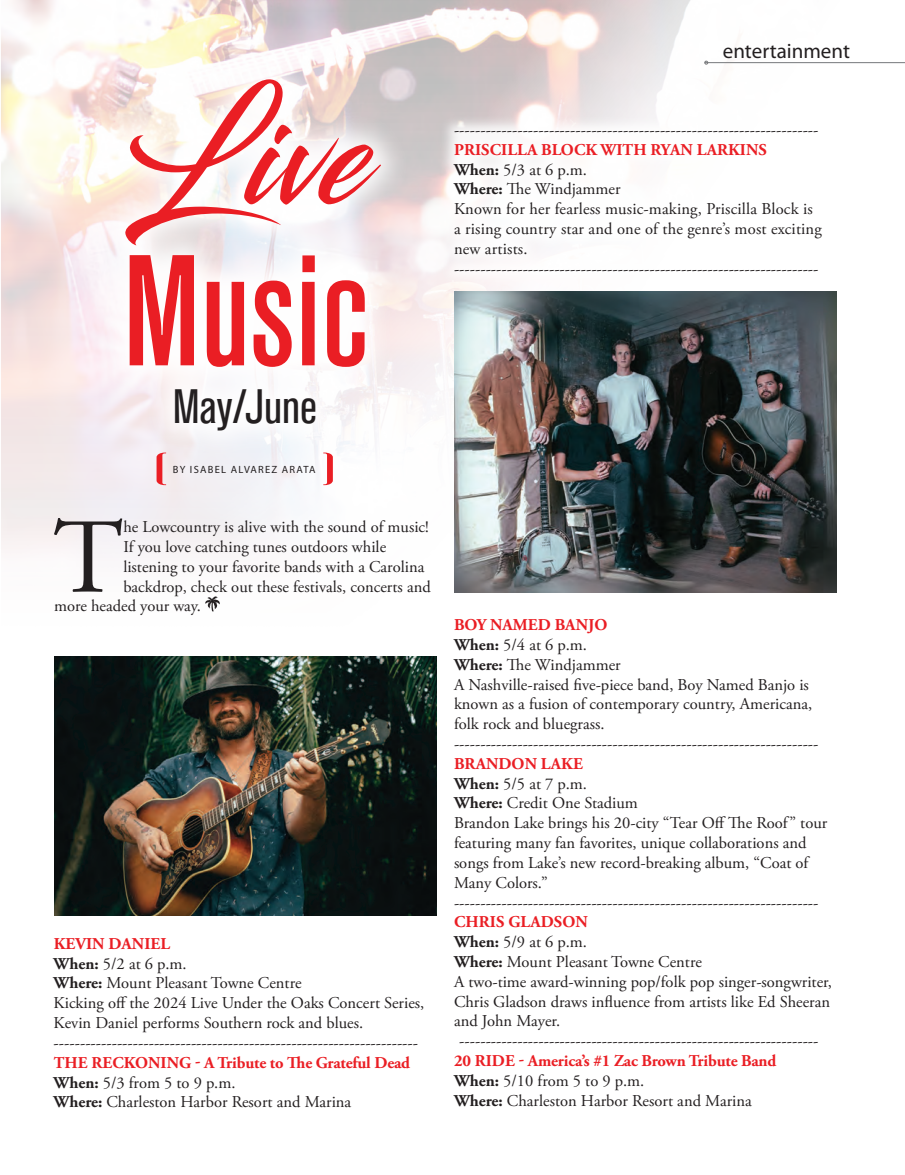
<style>
.page{position:relative;width:905px;height:1175px;background:#fff}
.page>*{position:absolute;margin:0;border:0;box-sizing:border-box;transform-origin:0 0}
.t1{font:500 condensed 156px "Akzidenz Grotesk BE";color:#ea1e24}
.t2{font:148.5px "Blacksword";color:#ea1e24;scale:.91 1}
.t3{font:106.05px "Adobe Garamond Pro";color:#231f20}
.t4{font:condensed 48px "Akzidenz Grotesk BE";color:#231f20}
.t5{font:21px "Myriad Pro";color:#231f20}
.t6{font:16.5px/19.8px "Adobe Garamond Pro";color:#231f20}
.t7{font:700 16.5px "Adobe Garamond Pro";letter-spacing:.005em;color:#ea1e24}
.t8{font:10.5px "Myriad Pro";letter-spacing:.12em;color:#231f20}
.s1{font-weight:700;color:#ea1e24}
.s2{font-weight:700}
</style>
<div class="page">
<img style="left:1px;top:0;width:903px;height:612px">
<div style="left:94px;top:48px;width:318px;height:413px;background:#fff;opacity:.95"></div>
<div style="left:438px;top:115px;width:408px;height:1006px;background:#fff"></div>
<img style="left:54px;top:656px;width:383px;height:259px">
<svg style="left:205px;top:595px;width:15px;height:16px"></svg>
<svg style="left:156px;top:452px;width:10px;height:33px"></svg>
<svg style="left:323px;top:452px;width:10px;height:33px"></svg>
<img style="left:454px;top:291px;width:382px;height:301px">
<hr style="left:704px;top:62px;width:200px;height:1px;background:#76787b">
<h2 class="t2" style="left:121px;top:65px;width:273px">Live</h2>
<h1 class="t1" style="left:123px;top:225px;width:245px">Music</h1>
<h3 class="t4" style="left:173px;top:380px;width:146px">May/June</h3>
<p class="t8" style="left:173px;top:463px;width:144px">BY ISABEL ALVAREZ ARATA</p>
<h3 class="t3" style="left:53px;top:494px;width:72px">T</h3>
<p class="t6" style="left:123px;top:517px;width:307px">he Lowcountry is alive with the sound of music!</p>
<p class="t6" style="left:123px;top:537px;width:264px">If you love catching tunes outdoors while</p>
<p class="t6" style="left:123px;top:557px;width:302px">listening to your favorite bands with a Carolina</p>
<p class="t6" style="left:123px;top:577px;width:309px">backdrop, check out these festivals, concerts and</p>
<p class="t6" style="left:54px;top:597px;width:148px">more headed your way.</p>
<p class="t6" style="left:54px;top:934px;width:372px"><span class="s1">KEVIN DANIEL<br></span><span class="s2">When:</span> 5/2 at 6 p.m.<br><span class="s2">Where:</span> Mount Pleasant Towne Centre<br>Kicking off the 2024 Live Under the Oaks Concert Series, Kevin Daniel performs Southern rock and blues. ---------------------------------------------------------------------</p>
<p class="t6" style="left:54px;top:1053px;width:358px"><span class="s1">THE RECKONING - A Tribute to The Grateful Dead<br></span><span class="s2">When:</span> 5/3 from 5 to 9 p.m.<br><span class="s2">Where:</span> Charleston Harbor Resort and Marina</p>
<p class="t5" style="left:722px;top:39px;width:129px">entertainment</p>
<p class="t6" style="left:454px;top:120px;width:366px">---------------------------------------------------------------------</p>
<p class="t6" style="left:454px;top:140px;width:369px"><span class="s1">PRISCILLA BLOCK WITH RYAN LARKINS<br></span><span class="s2">When:</span> 5/3 at 6 p.m.<br><span class="s2">Where:</span> The Windjammer<br>Known for her fearless music-making, Priscilla Block is a rising country star and one of the genre’s most exciting new artists. ---------------------------------------------------------------------</p>
<p class="t6" style="left:454px;top:615px;width:366px"><span class="s1">BOY NAMED BANJO<br></span><span class="s2">When:</span> 5/4 at 6 p.m.<br><span class="s2">Where:</span> The Windjammer<br>A Nashville-raised five-piece band, Boy Named Banjo is known as a fusion of contemporary country, Americana, folk rock and bluegrass. ---------------------------------------------------------------------</p>
<p class="t6" style="left:454px;top:754px;width:375px"><span class="s1">BRANDON LAKE<br></span><span class="s2">When:</span> 5/5 at 7 p.m.<br><span class="s2">Where:</span> Credit One Stadium<br>Brandon Lake brings his 20-city “Tear Off The Roof” tour featuring many fan favorites, unique collaborations and songs from Lake’s new record-breaking album, “Coat of Many Colors.” ---------------------------------------------------------------------</p>
<p class="t7" style="left:454px;top:912px;width:135px">CHRIS GLADSON</p>
<p class="t6" style="left:454px;top:932px;width:134px"><span class="s2">When:</span> 5/9 at 6 p.m.</p>
<p class="t6" style="left:454px;top:952px;width:249px"><span class="s2">Where:</span> Mount Pleasant Towne Centre</p>
<p class="t6" style="left:454px;top:972px;width:379px">A two-time award-winning pop/folk pop singer-songwriter,</p>
<p class="t6" style="left:454px;top:992px;width:377px">Chris Gladson draws influence from artists like Ed Sheeran</p>
<p class="t6" style="left:454px;top:1011px;width:108px">and John Mayer.</p>
<p class="t6" style="left:459px;top:1031px;width:361px">--------------------------------------------------------------------</p>
<p class="t6" style="left:454px;top:1051px;width:324px"><span class="s1">20 RIDE - America’s #1 Zac Brown Tribute Band<br></span><span class="s2">When:</span> 5/10 from 5 to 9 p.m.<br><span class="s2">Where:</span> Charleston Harbor Resort and Marina</p>
</div>
